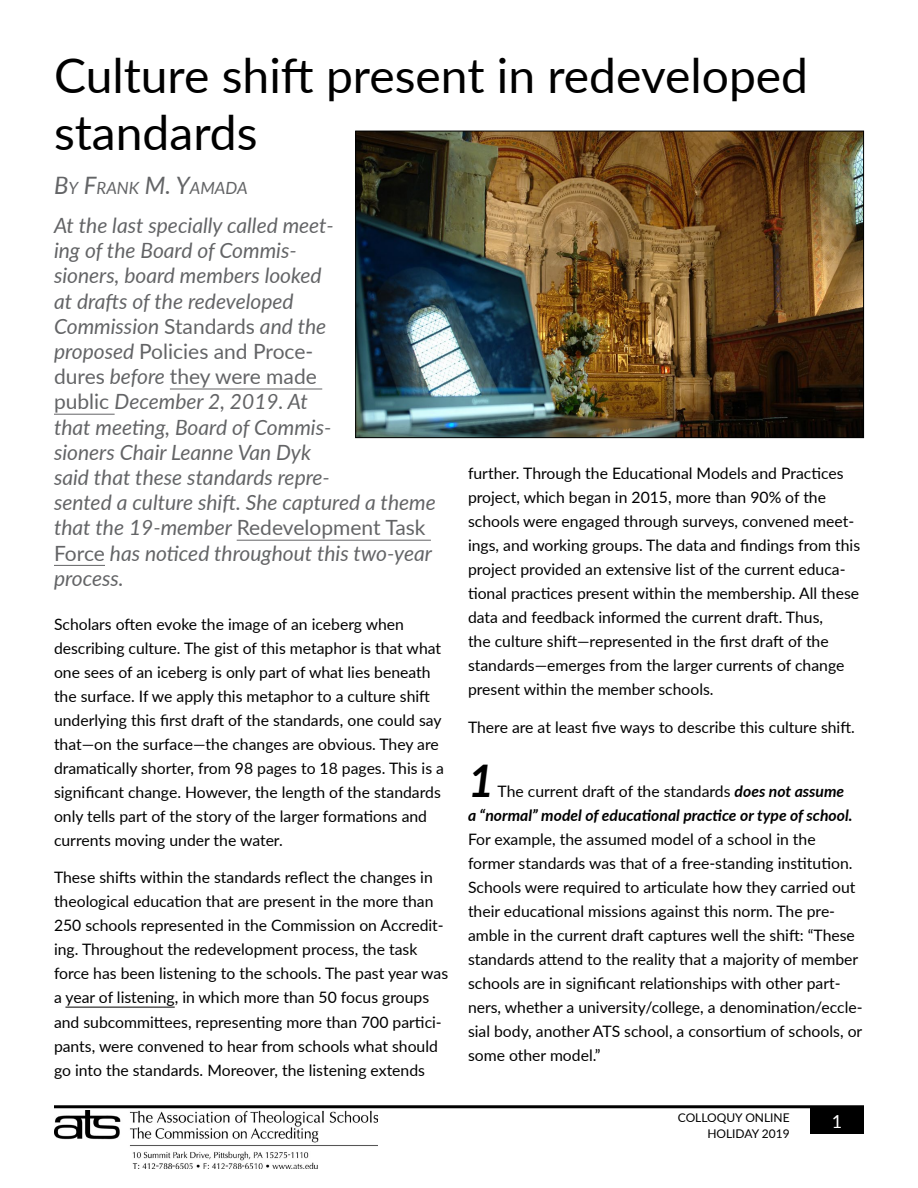
<style>
.page{position:relative;width:918px;height:1188px;background:#fff}
.page>*{position:absolute;margin:0;border:0;box-sizing:border-box;transform-origin:0 0}
.t1{font:48px/57.6px "Lato";color:#000}
.t2{font:italic 700 45px "Lato";color:#000}
.t3{font:italic 21px/25.2px "Lato";color:#636466}
.t4{font:18px "Lato";color:#fff}
.t5{font:italic 16.8px "Lato";color:#636466}
.t6{font:15.75px/24px "Lato";color:#000}
.t7{font:italic 700 15.75px/24px "Lato";color:#000}
.t8{font:12px/16.5px "Lato";color:#000;text-align:right}
.s1{font-size:24px}
.s2{font-style:normal}
.s3{font-weight:400;font-style:normal}
</style>
<div class="page">
<div style="left:810px;top:1107px;width:54px;height:27px;background:#000"></div>
<hr style="left:54px;top:1105px;width:810px;height:3px;background:#000">
<img style="left:54px;top:1110px;width:324px;height:59px">
<hr style="left:170px;top:389px;width:152px;height:1px;background:#636466">
<hr style="left:54px;top:414px;width:61px;height:1px;background:#636466">
<hr style="left:237px;top:540px;width:194px;height:1px;background:#636466">
<hr style="left:54px;top:565px;width:51px;height:1px;background:#636466">
<hr style="left:65px;top:1007px;width:110px;height:1px;background:#000">
<img style="left:357px;top:133px;width:505px;height:303px">
<div style="left:355px;top:131px;width:509px;height:307px;border:1px solid #000"></div>
<h1 class="t1" style="left:54px;top:44px;width:756px">Culture shift present in redeveloped standards</h1>
<p class="t5" style="left:54px;top:176px;width:195px"><span class="s1">B</span>Y <span class="s1">F</span>RANK <span class="s1">M. Y</span>AMADA</p>
<p class="t3" style="left:54px;top:212px;width:383px">At the last specially called meet-<br>ing of the Board of Commis-<br>sioners, board members looked<br>at drafts of the redeveloped<br>Commission <span class="s2">Standards</span> and the<br>proposed <span class="s2">Policies and Proce-<br>dures</span> before <span class="s2">they were made<br>public</span> December 2, 2019. At<br>that meeting, Board of Commis-<br>sioners Chair Leanne Van Dyk<br>said that these standards repre-<br>sented a culture shift. She captured a theme that the 19-member <span class="s2">Redevelopment Task<br>Force</span> has noticed throughout this two-year process.</p>
<p class="t6" style="left:54px;top:612px;width:392px">Scholars often evoke the image of an iceberg when describing culture. The gist of this metaphor is that what one sees of an iceberg is only part of what lies beneath the surface. If we apply this metaphor to a culture shift underlying this first draft of the standards, one could say that—on the surface—the changes are obvious. They are dramatically shorter, from 98 pages to 18 pages. This is a significant change. However, the length of the standards only tells part of the story of the larger formations and currents moving under the water.</p>
<p class="t6" style="left:54px;top:865px;width:396px">These shifts within the standards reflect the changes in theological education that are present in the more than 250 schools represented in the Commission on Accredit&shy;ing. Throughout the redevelopment process, the task force has been listening to the schools. The past year was a year of listening, in which more than 50 focus groups and subcommittees, representing more than 700 partici&shy;pants, were convened to hear from schools what should go into the standards. Moreover, the listening extends</p>
<p class="t6" style="left:468px;top:461px;width:394px">further. Through the Educational Models and Practices project, which began in 2015, more than 90% of the schools were engaged through surveys, convened meet&shy;ings, and working groups. The data and findings from this project provided an extensive list of the current educa&shy;tional practices present within the membership. All these data and feedback informed the current draft. Thus,<br>the culture shift—represented in the first draft of the standards—emerges from the larger currents of change present within the member schools.</p>
<p class="t6" style="left:468px;top:714px;width:388px">There are at least five ways to describe this culture shift.</p>
<h2 class="t2" style="left:468px;top:748px;width:28px">1</h2>
<p class="t7" style="left:468px;top:779px;width:386px;text-indent:30px"><span class="s3">The current draft of the standards</span> does not assume a “normal” model of educational practice or type of school.</p>
<p class="t6" style="left:468px;top:827px;width:396px">For example, the assumed model of a school in the former standards was that of a free-standing institution.<br>Schools were required to articulate how they carried out their educational missions against this norm. The pre&shy;amble in the current draft captures well the shift: “These standards attend to the reality that a majority of member schools are in significant relationships with other part&shy;ners, whether a university/college, a denomination/eccle&shy;sial body, another ATS school, a consortium of schools, or some other model.”</p>
<p class="t8" style="left:678px;top:1108px;width:113px">COLLOQUY ONLINE<br>HOLIDAY 2019</p>
<p class="t4" style="left:832px;top:1108px;width:12px">1</p>
</div>
